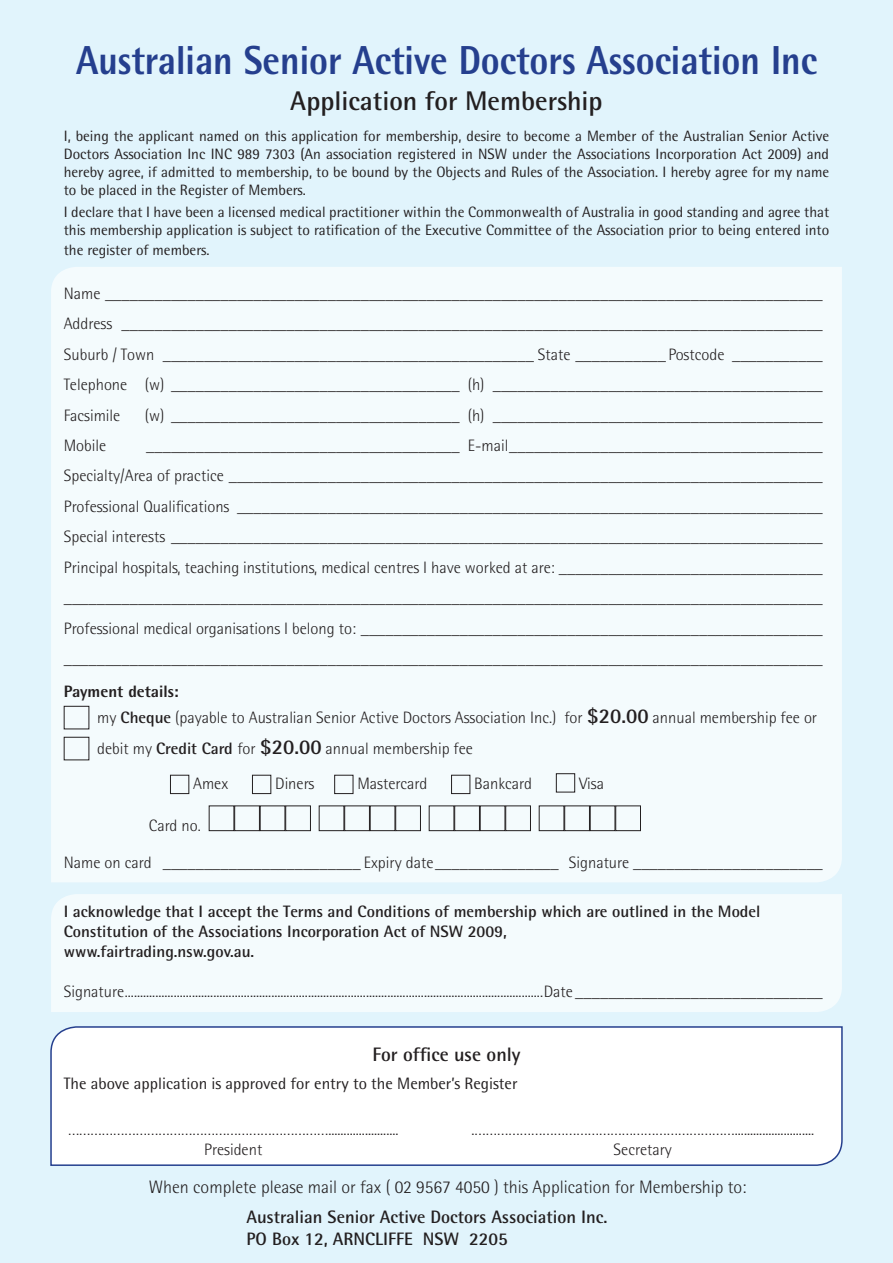
<style>
.page{position:relative;width:893px;height:1263px;background:#e1f4fc}
.page>*{position:absolute;margin:0;border:0;box-sizing:border-box;transform-origin:0 0}
.t1{font:800 40.5px "Rotis Semi Sans";color:#253f8e;scale:.9 1}
.t2{font:700 27px "Rotis Semi Sans";color:#231f20}
.t3{font:700 19.5px "Rotis Semi Sans";color:#231f20}
.t4{font:300 18px "Rotis Semi Sans";color:#231f20}
.t5{font:700 18px "Rotis Semi Sans";color:#231f20}
.t6{font:300 16.5px "Rotis Semi Sans";color:#231f20}
.t7{font:700 16.5px/19.8px "Rotis Semi Sans";color:#231f20}
.t8{font:16.5px "Rotis Semi Sans";color:#231f20}
.t9{font:800 16.5px "Rotis Semi Sans";color:#231f20}
.t10{font:15px/18px "Rotis Semi Sans";color:#231f20;text-align:justify}
.s1{font-weight:700}
.s2{font-weight:700;font-size:21px}
</style>
<div class="page">
<div style="left:51px;top:894px;width:791px;height:118px;background:#f4fbfd"></div>
<div style="left:51px;top:267px;width:791px;height:615px;background:#f4fbfd"></div>
<div style="left:50px;top:1026px;width:793px;height:140px;background:#fff"></div>
<div style="left:64px;top:706px;width:25px;height:23px;border:1px solid #231f20"></div>
<div style="left:64px;top:737px;width:25px;height:23px;border:1px solid #231f20"></div>
<div style="left:170px;top:775px;width:19px;height:19px;border:1px solid #231f20"></div>
<div style="left:252px;top:775px;width:19px;height:19px;border:1px solid #231f20"></div>
<div style="left:334px;top:775px;width:19px;height:19px;border:1px solid #231f20"></div>
<div style="left:451px;top:775px;width:19px;height:19px;border:1px solid #231f20"></div>
<div style="left:556px;top:773px;width:19px;height:19px;border:1px solid #231f20"></div>
<div style="left:234px;top:805px;width:26px;height:26px;border:1px solid #231f20"></div>
<div style="left:285px;top:805px;width:26px;height:26px;border:1px solid #231f20"></div>
<div style="left:344px;top:805px;width:26px;height:26px;border:1px solid #231f20"></div>
<div style="left:395px;top:805px;width:26px;height:26px;border:1px solid #231f20"></div>
<div style="left:454px;top:805px;width:26px;height:26px;border:1px solid #231f20"></div>
<div style="left:505px;top:805px;width:26px;height:26px;border:1px solid #231f20"></div>
<div style="left:564px;top:805px;width:26px;height:26px;border:1px solid #231f20"></div>
<div style="left:615px;top:805px;width:26px;height:26px;border:1px solid #231f20"></div>
<p class="t1" style="left:76px;top:34px;width:825px">Australian Senior Active Doctors Association Inc</p>
<p class="t2" style="left:290px;top:84px;width:314px">Application for Membership</p>
<p class="t10" style="left:64px;top:127px;width:767px">I, being the applicant named on this application for membership, desire to become a Member of the Australian Senior Active Doctors Association Inc INC 989 7303 (An association registered in NSW under the Associations Incorporation Act 2009) and hereby agree, if admitted to membership, to be bound by the Objects and Rules of the Association. I hereby agree for my name to be placed in the Register of Members.</p>
<p class="t10" style="left:64px;top:203px;width:767px">I declare that I have been a licensed medical practitioner within the Commonwealth of Australia in good standing and agree that this membership application is subject to ratification of the Executive Committee of the Association prior to being entered into</p>
<p class="t10" style="left:64px;top:241px;width:147px">the register of members.</p>
<p class="t6" style="left:64px;top:284px;width:760px">Name _______________________________________________________________________________________</p>
<p class="t6" style="left:64px;top:314px;width:761px">Address _____________________________________________________________________________________</p>
<p class="t6" style="left:64px;top:345px;width:761px">Suburb / Town _____________________________________________ State ___________ Postcode ___________</p>
<p class="t6" style="left:64px;top:375px;width:760px">Telephone (w) ___________________________________ (h) ________________________________________</p>
<p class="t6" style="left:64px;top:406px;width:58px">Facsimile</p>
<p class="t6" style="left:145px;top:406px;width:680px">(w) ___________________________________ (h) ________________________________________</p>
<p class="t6" style="left:64px;top:436px;width:44px">Mobile</p>
<p class="t6" style="left:146px;top:436px;width:678px">______________________________________ E-mail______________________________________</p>
<p class="t6" style="left:64px;top:466px;width:761px">Specialty/Area of practice ________________________________________________________________________</p>
<p class="t6" style="left:64px;top:497px;width:760px">Professional Qualifications _______________________________________________________________________</p>
<p class="t6" style="left:64px;top:527px;width:761px">Special interests _______________________________________________________________________________</p>
<p class="t6" style="left:64px;top:558px;width:761px">Principal hospitals, teaching institutions, medical centres I have worked at are: ________________________________</p>
<p class="t6" style="left:64px;top:588px;width:761px">____________________________________________________________________________________________</p>
<p class="t6" style="left:64px;top:619px;width:761px">Professional medical organisations I belong to: ________________________________________________________</p>
<p class="t6" style="left:64px;top:649px;width:761px">____________________________________________________________________________________________</p>
<p class="t9" style="left:64px;top:680px;width:117px">Payment details:</p>
<p class="t6" style="left:97px;top:708px;width:721px">my <span class="s1">Cheque</span> (payable to Australian Senior Active Doctors Association Inc.) for <span class="s2">$20.00</span> annual membership fee or</p>
<p class="t6" style="left:97px;top:739px;width:377px">debit my <span class="s1">Credit Card</span> for <span class="s2">$20.00</span> annual membership fee</p>
<p class="t6" style="left:193px;top:774px;width:37px">Amex</p>
<p class="t6" style="left:275px;top:774px;width:41px">Diners</p>
<p class="t6" style="left:357px;top:774px;width:71px">Mastercard</p>
<p class="t6" style="left:474px;top:774px;width:59px">Bankcard</p>
<p class="t6" style="left:579px;top:774px;width:27px">Visa</p>
<p class="t6" style="left:149px;top:816px;width:53px">Card no.</p>
<p class="t6" style="left:64px;top:853px;width:761px">Name on card ________________________ Expiry date_______________ Signature _______________________</p>
<p class="t7" style="left:64px;top:902px;width:698px">I acknowledge that I accept the Terms and Conditions of membership which are outlined in the Model<br>Constitution of the Associations Incorporation Act of NSW 2009,<br>www.fairtrading.nsw.gov.au.</p>
<p class="t6" style="left:64px;top:981px;width:760px">Signature.........................................................................................................................................Date ______________________________</p>
<p class="t3" style="left:372px;top:1042px;width:150px">For office use only</p>
<p class="t8" style="left:64px;top:1074px;width:455px">The above application is approved for entry to the Member’s Register</p>
<p class="t6" style="left:68px;top:1120px;width:332px">…………………………………………………………….......................</p>
<p class="t6" style="left:471px;top:1120px;width:344px">.……………………………………………………………..........................</p>
<p class="t6" style="left:204px;top:1139px;width:60px">President</p>
<p class="t6" style="left:614px;top:1139px;width:60px">Secretary</p>
<p class="t4" style="left:149px;top:1177px;width:599px">When complete please mail or fax ( 02 9567 4050 ) this Application for Membership to:</p>
<p class="t5" style="left:247px;top:1206px;width:362px">Australian Senior Active Doctors Association Inc.</p>
<p class="t5" style="left:247px;top:1228px;width:263px">PO Box 12, ARNCLIFFE NSW 2205</p>
</div>
